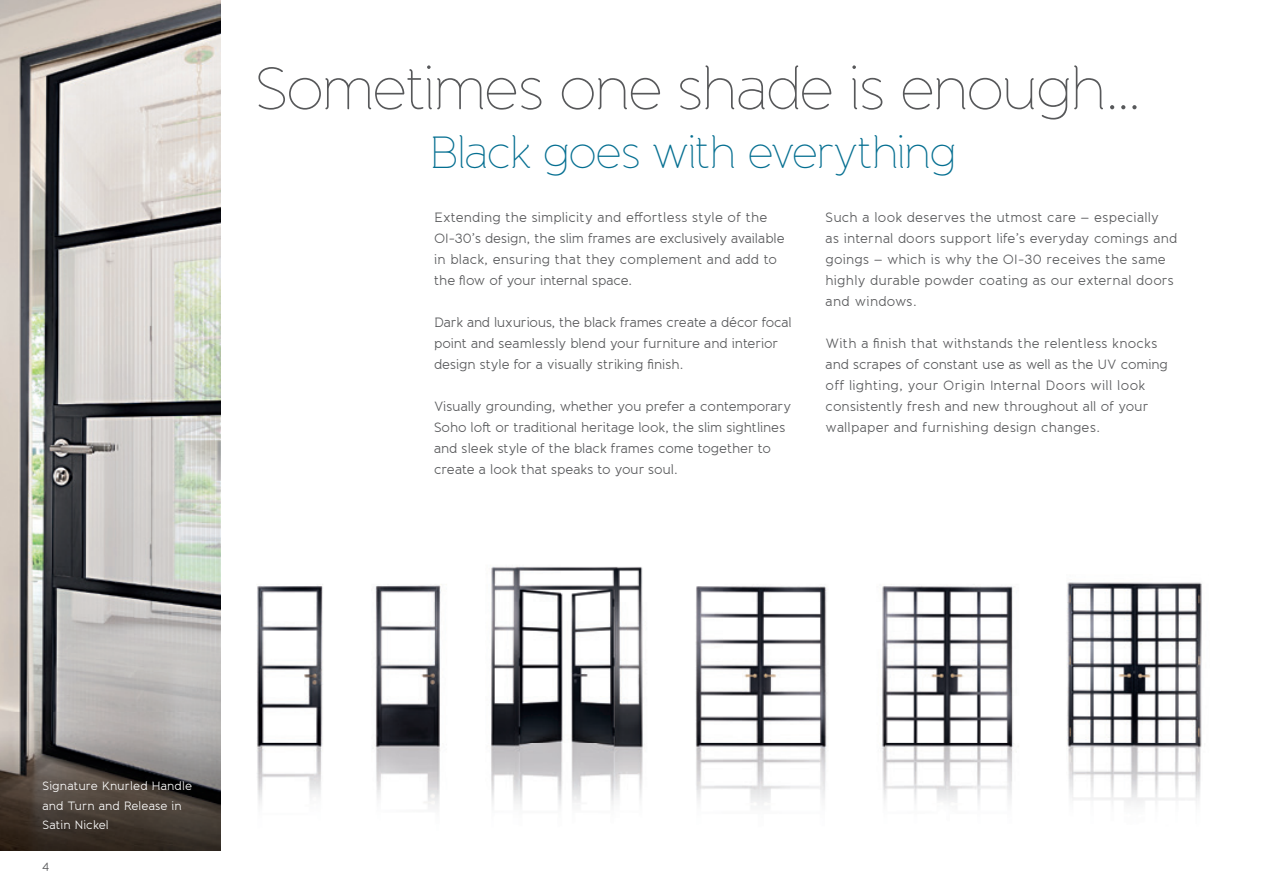
<style>
.page{position:relative;width:1263px;height:893px;background:#fff}
.page>*{position:absolute;margin:0;border:0;box-sizing:border-box;transform-origin:0 0}
.t1{font:100 60px "Banda";letter-spacing:-.04em;color:#57585a}
.t2{font:100 45px "Banda";letter-spacing:-.04em;color:#056f91}
.t3{font:13.5px/21px "Banda";color:#57585a}
.t4{font:12px/19.5px "Banda";color:#fff}
.t5{font:12px "Banda";color:#57585a}
</style>
<div class="page">
<img style="left:0;top:0;width:220px;height:850px">
<img style="left:257px;top:566px;width:945px;height:243px">
<h1 class="t1" style="left:255px;top:55px;width:888px">Sometimes one shade is enough…</h1>
<h2 class="t2" style="left:429px;top:127px;width:530px">Black goes with everything</h2>
<p class="t3" style="left:434px;top:207px;width:352px">Extending the simplicity and effortless style of the OI-30’s design, the slim frames are exclusively available in black, ensuring that they complement and add to the flow of your internal space.</p>
<p class="t3" style="left:434px;top:312px;width:359px">Dark and luxurious, the black frames create a décor focal point and seamlessly blend your furniture and interior design style for a visually striking finish.</p>
<p class="t3" style="left:434px;top:396px;width:359px">Visually grounding, whether you prefer a contemporary Soho loft or traditional heritage look, the slim sightlines and sleek style of the black frames come together to create a look that speaks to your soul.</p>
<p class="t3" style="left:826px;top:207px;width:353px">Such a look deserves the utmost care – especially<br>as internal doors support life’s everyday comings and goings – which is why the OI-30 receives the same highly durable powder coating as our external doors and windows.</p>
<p class="t3" style="left:826px;top:333px;width:344px">With a finish that withstands the relentless knocks and scrapes of constant use as well as the UV coming off lighting, your Origin Internal Doors will look consistently fresh and new throughout all of your wallpaper and furnishing design changes.</p>
<p class="t4" style="left:43px;top:776px;width:151px">Signature Knurled Handle and Turn and Release in<br>Satin Nickel</p>
<p class="t5" style="left:42px;top:859px;width:9px">4</p>
</div>
